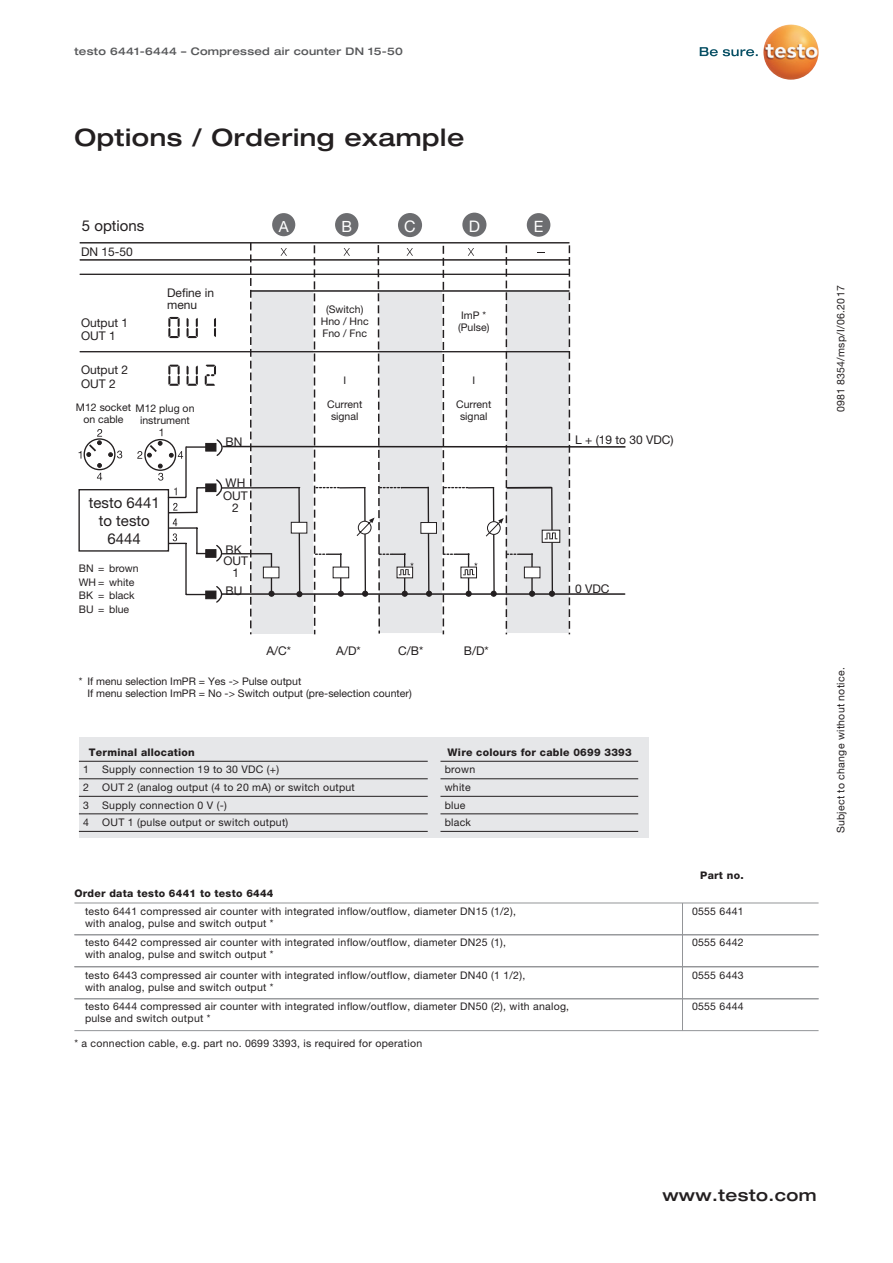
<style>
.page{position:relative;width:893px;height:1263px;background:#fff}
.page>*{position:absolute;margin:0;border:0;box-sizing:border-box;transform-origin:0 0}
.t1{font:500 expanded 24px "Helvetica Neue LTW1 G";letter-spacing:.025em;color:#231f20}
.t2{font:500 expanded 16.5px "Helvetica Neue LTW1 G";letter-spacing:.025em;color:#231f20}
.t3{font:15.9px "Helvetica Neue LTW1 G";color:#fff}
.t4{font:15.6px "Helvetica Neue LTW1 G";color:#fff}
.t5{font:15.45px "Helvetica Neue LTW1 G";color:#fff}
.t6{font:15.3px "Helvetica Neue LTW1 G";color:#fff}
.t7{font:15px/18px "Helvetica Neue LTW1 G";color:#231f20;text-align:center}
.t8{font:12px/12px "Helvetica Neue LTW1 G";color:#231f20}
.t9{font:10.5px/17.5px "Helvetica Neue LTW1 G";letter-spacing:.025em;color:#231f20}
.t10{font:10.5px/12px "Helvetica Neue LTW1 G";color:#231f20}
.t11{font:800 10.5px "Helvetica Neue LTW1 G";letter-spacing:.025em;color:#231f20}
.t12{font:500 expanded 10.5px "Helvetica Neue LTW1 G";letter-spacing:.025em;color:#57585a}
</style>
<div class="page">
<svg style="left:700px;top:47px;width:58px;height:9px"></svg>
<img style="left:763px;top:24px;width:56px;height:56px;border-radius:28px">
<div style="left:79px;top:737px;width:569px;height:101px;background:#e6e7e9"></div>
<hr style="left:79px;top:761px;width:349px;height:1px;background:#231f20">
<hr style="left:79px;top:778px;width:349px;height:1px;background:#231f20">
<hr style="left:79px;top:796px;width:349px;height:1px;background:#231f20">
<hr style="left:79px;top:813px;width:349px;height:1px;background:#231f20">
<hr style="left:79px;top:831px;width:349px;height:1px;background:#231f20">
<div style="left:272px;top:213px;width:23px;height:23px;background:#6c6d70;border-radius:50%"></div>
<div style="left:335px;top:213px;width:23px;height:23px;background:#6c6d70;border-radius:50%"></div>
<div style="left:398px;top:213px;width:24px;height:24px;background:#6c6d70;border-radius:50%"></div>
<div style="left:462px;top:213px;width:24px;height:24px;background:#6c6d70;border-radius:50%"></div>
<div style="left:527px;top:213px;width:23px;height:24px;background:#6c6d70;border-radius:50%"></div>
<hr style="left:440px;top:761px;width:198px;height:1px;background:#231f20">
<hr style="left:440px;top:778px;width:198px;height:1px;background:#231f20">
<hr style="left:440px;top:796px;width:198px;height:1px;background:#231f20">
<hr style="left:440px;top:813px;width:198px;height:1px;background:#231f20">
<hr style="left:440px;top:831px;width:198px;height:1px;background:#231f20">
<div style="left:252px;top:291px;width:61px;height:342px;background:#e6e7e9"></div>
<div style="left:251px;top:290px;width:62px;height:344px;border:1px solid #e6e7e9"></div>
<div style="left:379px;top:290px;width:63px;height:343px;background:#e6e7e9"></div>
<div style="left:506px;top:290px;width:63px;height:343px;background:#e6e7e9;border:1px solid #e6e7e9"></div>
<hr style="left:222px;top:593px;width:403px;height:2px;background:#231f20">
<hr style="left:223px;top:446px;width:402px;height:2px;background:#231f20">
<svg style="left:250px;top:243px;width:1px;height:391px"></svg>
<hr style="left:80px;top:351px;width:489px;height:1px;background:#231f20">
<hr style="left:80px;top:274px;width:489px;height:1px;background:#231f20">
<hr style="left:80px;top:259px;width:489px;height:1px;background:#231f20">
<hr style="left:80px;top:242px;width:489px;height:1px;background:#231f20">
<hr style="left:251px;top:290px;width:318px;height:1px;background:#231f20">
<hr style="left:222px;top:487px;width:78px;height:2px;background:#231f20">
<svg style="left:569px;top:245px;width:1px;height:389px"></svg>
<div style="left:291px;top:522px;width:16px;height:11px;background:#fff;border:1px solid #231f20"></div>
<svg style="left:296px;top:487px;width:6px;height:110px"></svg>
<hr style="left:222px;top:553px;width:50px;height:1px;background:#231f20">
<hr style="left:271px;top:553px;width:1px;height:41px;background:#231f20">
<div style="left:263px;top:567px;width:16px;height:11px;background:#fff"></div>
<svg style="left:269px;top:591px;width:6px;height:6px"></svg>
<div style="left:420px;top:522px;width:17px;height:12px;background:#fff;border:1px solid #231f20"></div>
<svg style="left:557px;top:530px;width:3px;height:13px"></svg>
<svg style="left:78px;top:428px;width:150px;height:175px"></svg>
<svg style="left:168px;top:317px;width:12px;height:21px"></svg>
<svg style="left:187px;top:318px;width:11px;height:20px"></svg>
<svg style="left:214px;top:318px;width:2px;height:19px"></svg>
<svg style="left:168px;top:365px;width:12px;height:21px"></svg>
<svg style="left:187px;top:365px;width:11px;height:21px"></svg>
<svg style="left:205px;top:365px;width:11px;height:21px"></svg>
<svg style="left:281px;top:248px;width:6px;height:8px"></svg>
<svg style="left:314px;top:245px;width:118px;height:389px"></svg>
<svg style="left:443px;top:245px;width:114px;height:389px"></svg>
<div style="left:318px;top:262px;width:54px;height:11px;background:#fff"></div>
<div style="left:385px;top:262px;width:54px;height:11px;background:#fff"></div>
<div style="left:447px;top:262px;width:53px;height:11px;background:#fff"></div>
<div style="left:510px;top:261px;width:53px;height:11px;background:#fff"></div>
<hr style="left:74px;top:903px;width:745px;height:1px;background:#939598">
<hr style="left:682px;top:903px;width:1px;height:32px;background:#939598">
<hr style="left:74px;top:934px;width:745px;height:1px;background:#939598">
<hr style="left:682px;top:935px;width:1px;height:31px;background:#939598">
<hr style="left:74px;top:966px;width:745px;height:1px;background:#939598">
<hr style="left:682px;top:967px;width:1px;height:32px;background:#939598">
<hr style="left:74px;top:998px;width:745px;height:1px;background:#939598">
<hr style="left:74px;top:1030px;width:745px;height:1px;background:#939598">
<hr style="left:682px;top:999px;width:1px;height:31px;background:#939598">
<p class="t12" style="left:74px;top:44px;width:330px">testo 6441-6444 – Compressed air counter DN 15-50</p>
<h1 class="t1" style="left:74px;top:122px;width:391px">Options / Ordering example</h1>
<h3 class="t7" style="left:82px;top:217px;width:64px">5 options</h3>
<p class="t8" style="left:81px;top:246px;width:53px">DN 15-50</p>
<p class="t8" style="left:81px;top:316px;width:49px;line-height:13.5px">Output 1<br>OUT 1</p>
<p class="t8" style="left:81px;top:363px;width:49px;line-height:13.5px">Output 2<br>OUT 2</p>
<p class="t8" style="left:167px;top:287px;width:48px">Define in menu</p>
<p class="t10" style="left:83px;top:402px;width:113px;text-indent:-7px">M12 socket M12 plug on on cable</p>
<p class="t10" style="left:140px;top:414px;width:51px">instrument</p>
<h3 class="t7" style="left:89px;top:493px;width:73px">testo 6441 to testo<br>6444</h3>
<p class="t10" style="left:79px;top:562px;width:61px;line-height:13.5px">BN = brown<br>WH = white<br>BK = black<br>BU = blue</p>
<p class="t8" style="left:226px;top:436px;width:18px">BN</p>
<p class="t8" style="left:226px;top:477px;width:21px">WH</p>
<p class="t8" style="left:223px;top:490px;width:26px;text-align:center">OUT<br>2</p>
<p class="t8" style="left:226px;top:543px;width:18px">BK</p>
<p class="t8" style="left:226px;top:585px;width:18px">BU</p>
<p class="t8" style="left:223px;top:555px;width:26px;text-align:center">OUT<br>1</p>
<h3 class="t6" style="left:279px;top:217px;width:11px">A</h3>
<h3 class="t5" style="left:341px;top:217px;width:12px">B</h3>
<h3 class="t3" style="left:404px;top:217px;width:13px">C</h3>
<h3 class="t3" style="left:469px;top:216px;width:13px">D</h3>
<h3 class="t4" style="left:534px;top:217px;width:11px">E</h3>
<p class="t10" style="left:321px;top:303px;width:49px;text-align:center">(Switch)<br>Hno / Hnc<br>Fno / Fnc</p>
<p class="t9" style="left:343px;top:371px;width:4px">I</p>
<p class="t10" style="left:327px;top:398px;width:37px;text-align:center">Current signal</p>
<p class="t10" style="left:458px;top:309px;width:33px">ImP * (Pulse)</p>
<p class="t9" style="left:472px;top:371px;width:4px">I</p>
<p class="t10" style="left:456px;top:398px;width:37px;text-align:center">Current signal</p>
<p class="t8" style="left:266px;top:644px;width:26px">A/C*</p>
<p class="t8" style="left:336px;top:644px;width:26px">A/D*</p>
<p class="t8" style="left:398px;top:644px;width:27px">C/B*</p>
<p class="t8" style="left:464px;top:644px;width:26px">B/D*</p>
<p class="t10" style="left:87px;top:675px;width:326px;text-indent:-9px">* If menu selection ImPR = Yes -&gt; Pulse output<br>If menu selection ImPR = No -&gt; Switch output (pre-selection counter)</p>
<p class="t8" style="left:575px;top:434px;width:100px">L + (19 to 30 VDC)</p>
<p class="t8" style="left:575px;top:583px;width:36px">0 VDC</p>
<p class="t11" style="left:89px;top:746px;width:108px">Terminal allocation</p>
<p class="t9" style="left:83px;top:761px;width:7px">1</p>
<p class="t9" style="left:102px;top:761px;width:178px">Supply connection 19 to 30 VDC (+)</p>
<p class="t9" style="left:83px;top:778px;width:7px">2</p>
<p class="t9" style="left:102px;top:778px;width:254px">OUT 2 (analog output (4 to 20 mA) or switch output</p>
<p class="t9" style="left:83px;top:796px;width:7px">3</p>
<p class="t9" style="left:102px;top:796px;width:126px">Supply connection 0 V (-)</p>
<p class="t9" style="left:83px;top:813px;width:7px">4</p>
<p class="t9" style="left:102px;top:813px;width:188px">OUT 1 (pulse output or switch output)</p>
<p class="t11" style="left:74px;top:887px;width:201px">Order data testo 6441 to testo 6444</p>
<p class="t11" style="left:448px;top:746px;width:186px">Wire colours for cable 0699 3393</p>
<p class="t9" style="left:445px;top:761px;width:32px">brown white blue black</p>
<p class="t11" style="left:700px;top:869px;width:45px">Part no.</p>
<p class="t9" style="left:85px;top:902px;width:432px">testo 6441 compressed air counter with integrated inflow/outflow, diameter DN15 (1/2),</p>
<p class="t9" style="left:692px;top:902px;width:53px">0555 6441</p>
<p class="t9" style="left:85px;top:913px;width:423px;line-height:19.6px">with analog, pulse and switch output *<br>testo 6442 compressed air counter with integrated inflow/outflow, diameter DN25 (1),</p>
<p class="t9" style="left:692px;top:934px;width:53px">0555 6442</p>
<p class="t9" style="left:85px;top:944px;width:442px;line-height:20.2px">with analog, pulse and switch output *<br>testo 6443 compressed air counter with integrated inflow/outflow, diameter DN40 (1 1/2),</p>
<p class="t9" style="left:85px;top:977px;width:486px;line-height:19.8px">with analog, pulse and switch output *<br>testo 6444 compressed air counter with integrated inflow/outflow, diameter DN50 (2), with analog,</p>
<p class="t9" style="left:85px;top:1010px;width:127px">pulse and switch output *</p>
<p class="t9" style="left:74px;top:1034px;width:349px">* a connection cable, e.g. part no. 0699 3393, is required for operation</p>
<p class="t9" style="left:692px;top:966px;width:53px">0555 6443</p>
<p class="t9" style="left:692px;top:998px;width:53px">0555 6444</p>
<p class="t9" style="left:832px;top:412px;width:128px;rotate:-90deg">0981 8354/msp/I/06.2017</p>
<p class="t9" style="left:832px;top:833px;width:168px;rotate:-90deg">Subject to change without notice.</p>
<h2 class="t2" style="left:662px;top:1185px;width:156px">www.testo.com</h2>
</div>
